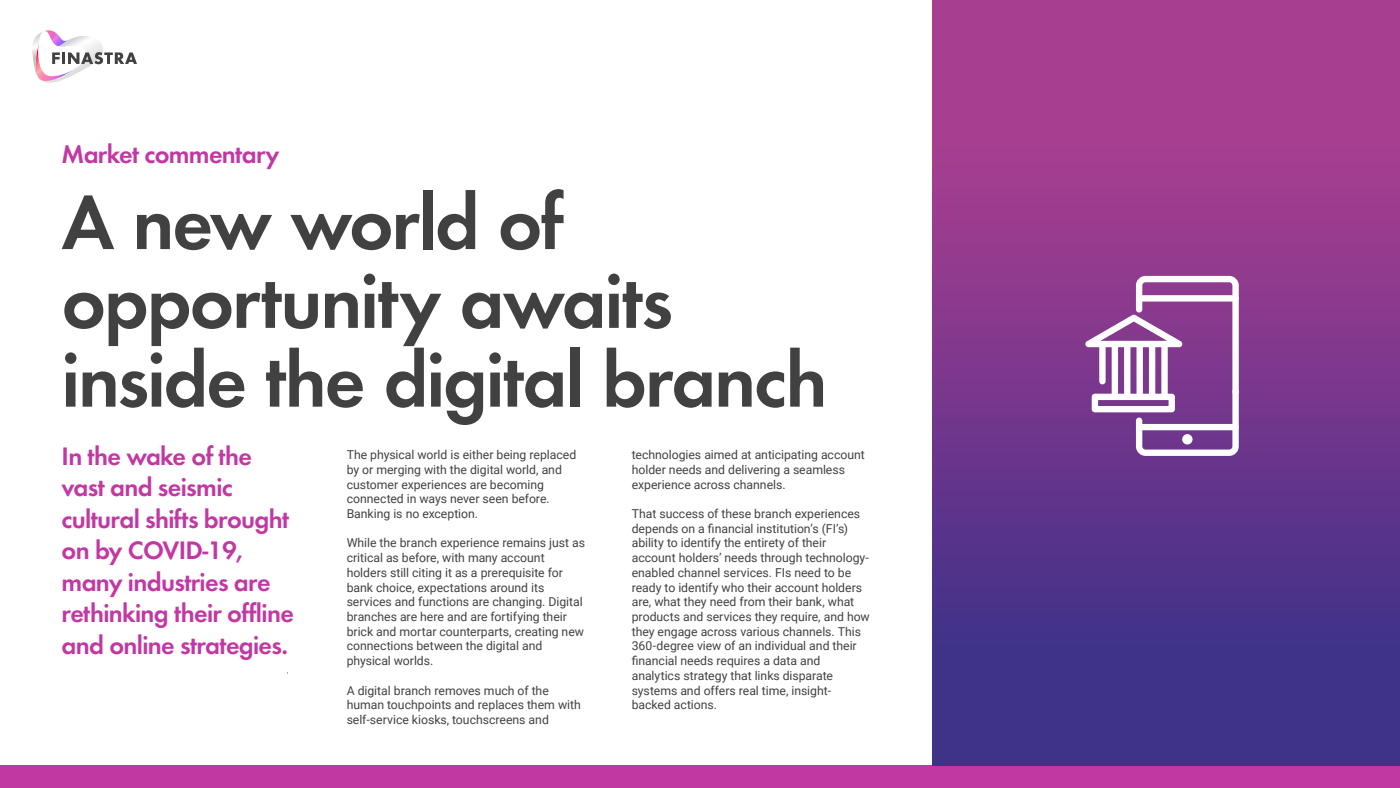
<style>
.page{position:relative;width:1400px;height:788px;background:#fff}
.page>*{position:absolute;margin:0;border:0;box-sizing:border-box;transform-origin:0 0}
.t1{font:600 78.75px/78.8px "Futura EFCE";letter-spacing:-.025em;color:#414141}
.t2{font:600 26.25px/31.5px "Futura EFCE";letter-spacing:-.025em;color:#c238a3}
.t3{font:12.25px/14.7px "Roboto";letter-spacing:-.005em;color:#414141}
</style>
<div class="page">
<div style="left:0;top:765px;width:1400px;height:22px;background:#c238a3"></div>
<svg style="left:932px;top:0;width:467px;height:765px;background:#76378c"></svg>
<svg style="left:1085px;top:276px;width:154px;height:180px"></svg>
<div style="left:1182px;top:434px;width:11px;height:10px;background:#fff;border-radius:50%"></div>
<svg style="left:32px;top:30px;width:105px;height:53px"></svg>
<h2 class="t2" style="left:62px;top:138px;width:219px">Market commentary</h2>
<h1 class="t1" style="left:62px;top:183px;width:768px">A new world of opportunity awaits inside the digital branch</h1>
<h2 class="t2" style="left:62px;top:440px;width:234px">In the wake of the vast and seismic cultural shifts brought on by COVID-19, many industries are rethinking their offline and online strategies.</h2>
<p class="t3" style="left:347px;top:447px;width:231px">The physical world is either being replaced by or merging with the digital world, and customer experiences are becoming connected in ways never seen before.<br>Banking is no exception.</p>
<p class="t3" style="left:347px;top:535px;width:240px">While the branch experience remains just as critical as before, with many account holders still citing it as a prerequisite for bank choice, expectations around its services and functions are changing. Digital branches are here and are fortifying their brick and mortar counterparts, creating new connections between the digital and physical worlds.</p>
<p class="t3" style="left:347px;top:682px;width:236px">A digital branch removes much of the human touchpoints and replaces them with self-service kiosks, touchscreens and</p>
<p class="t3" style="left:632px;top:447px;width:235px">technologies aimed at anticipating account holder needs and delivering a seamless experience across channels.</p>
<p class="t3" style="left:632px;top:506px;width:239px">That success of these branch experiences depends on a financial institution’s (FI’s) ability to identify the entirety of their account holders’ needs through technology&shy;enabled channel services. FIs need to be ready to identify who their account holders are, what they need from their bank, what products and services they require, and how they engage across various channels. This 360-degree view of an individual and their financial needs requires a data and analytics strategy that links disparate systems and offers real time, insight&shy;backed actions.</p>
</div>
